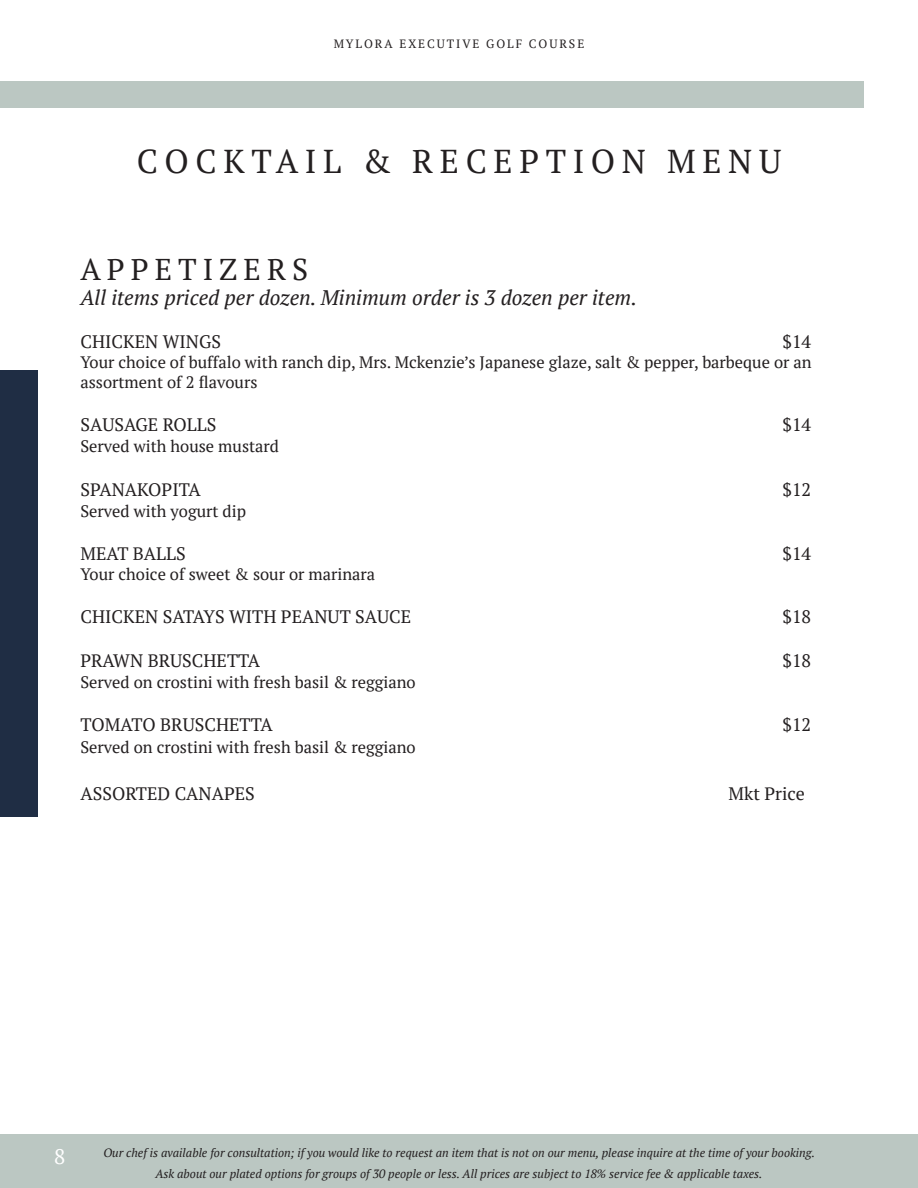
<style>
.page{position:relative;width:918px;height:1188px;background:#fff}
.page>*{position:absolute;margin:0;border:0;box-sizing:border-box;transform-origin:0 0}
.t1{font:33px "PT Serif";letter-spacing:.2em;color:#231f20}
.t2{font:30px "PT Serif";letter-spacing:.2em;color:#231f20}
.t3{font:italic 21px "PT Serif";color:#231f20}
.t4{font:21px "PT Serif";color:#fff}
.t5{font:18px "PT Serif";color:#231f20}
.t6{font:16.5px/19.8px "PT Serif";color:#231f20}
.t7{font:italic 12px "PT Serif";color:#231f20}
.t8{font:12px "PT Serif";letter-spacing:.16em;color:#231f20}
</style>
<div class="page">
<div style="left:0;top:1134px;width:918px;height:54px;background:#bbc7c2"></div>
<div style="left:0;top:371px;width:37px;height:446px;background:#1f2d44"></div>
<div style="left:0;top:81px;width:864px;height:27px;background:#bbc7c2"></div>
<p class="t8" style="left:334px;top:36px;width:252px">MYLORA EXECUTIVE GOLF COURSE</p>
<p class="t1" style="left:137px;top:140px;width:646px">COCKTAIL &amp; RECEPTION MENU</p>
<p class="t2" style="left:80px;top:250px;width:229px">APPETIZERS</p>
<p class="t3" style="left:80px;top:284px;width:558px">All items priced per dozen. Minimum order is 3 dozen per item.</p>
<p class="t5" style="left:80px;top:330px;width:142px">CHICKEN WINGS</p>
<p class="t5" style="left:782px;top:330px;width:30px">$14</p>
<p class="t6" style="left:80px;top:352px;width:733px">Your choice of buffalo with ranch dip, Mrs. Mckenzie’s Japanese glaze, salt &amp; pepper, barbeque or an assortment of 2 flavours</p>
<p class="t5" style="left:80px;top:413px;width:137px">SAUSAGE ROLLS</p>
<p class="t5" style="left:782px;top:413px;width:30px">$14</p>
<p class="t6" style="left:80px;top:436px;width:200px">Served with house mustard</p>
<p class="t5" style="left:80px;top:478px;width:122px">SPANAKOPITA</p>
<p class="t5" style="left:782px;top:478px;width:30px">$12</p>
<p class="t6" style="left:80px;top:501px;width:167px">Served with yogurt dip</p>
<p class="t5" style="left:80px;top:542px;width:107px">MEAT BALLS</p>
<p class="t5" style="left:782px;top:542px;width:30px">$14</p>
<p class="t6" style="left:80px;top:564px;width:296px">Your choice of sweet &amp; sour or marinara</p>
<p class="t5" style="left:80px;top:605px;width:332px">CHICKEN SATAYS WITH PEANUT SAUCE</p>
<p class="t5" style="left:782px;top:605px;width:30px">$18</p>
<p class="t5" style="left:80px;top:649px;width:181px">PRAWN BRUSCHETTA</p>
<p class="t5" style="left:782px;top:649px;width:30px">$18</p>
<p class="t6" style="left:80px;top:672px;width:337px">Served on crostini with fresh basil &amp; reggiano</p>
<p class="t5" style="left:80px;top:713px;width:194px">TOMATO BRUSCHETTA</p>
<p class="t5" style="left:782px;top:713px;width:30px">$12</p>
<p class="t6" style="left:80px;top:737px;width:337px">Served on crostini with fresh basil &amp; reggiano</p>
<p class="t5" style="left:80px;top:782px;width:176px">ASSORTED CANAPES</p>
<p class="t5" style="left:728px;top:782px;width:78px">Mkt Price</p>
<p class="t4" style="left:54px;top:1143px;width:13px">8</p>
<p class="t7" style="left:103px;top:1145px;width:713px">Our chef is available for consultation; if you would like to request an item that is not on our menu, please inquire at the time of your booking.</p>
<p class="t7" style="left:155px;top:1166px;width:609px">Ask about our plated options for groups of 30 people or less. All prices are subject to 18% service fee &amp; applicable taxes.</p>
</div>
